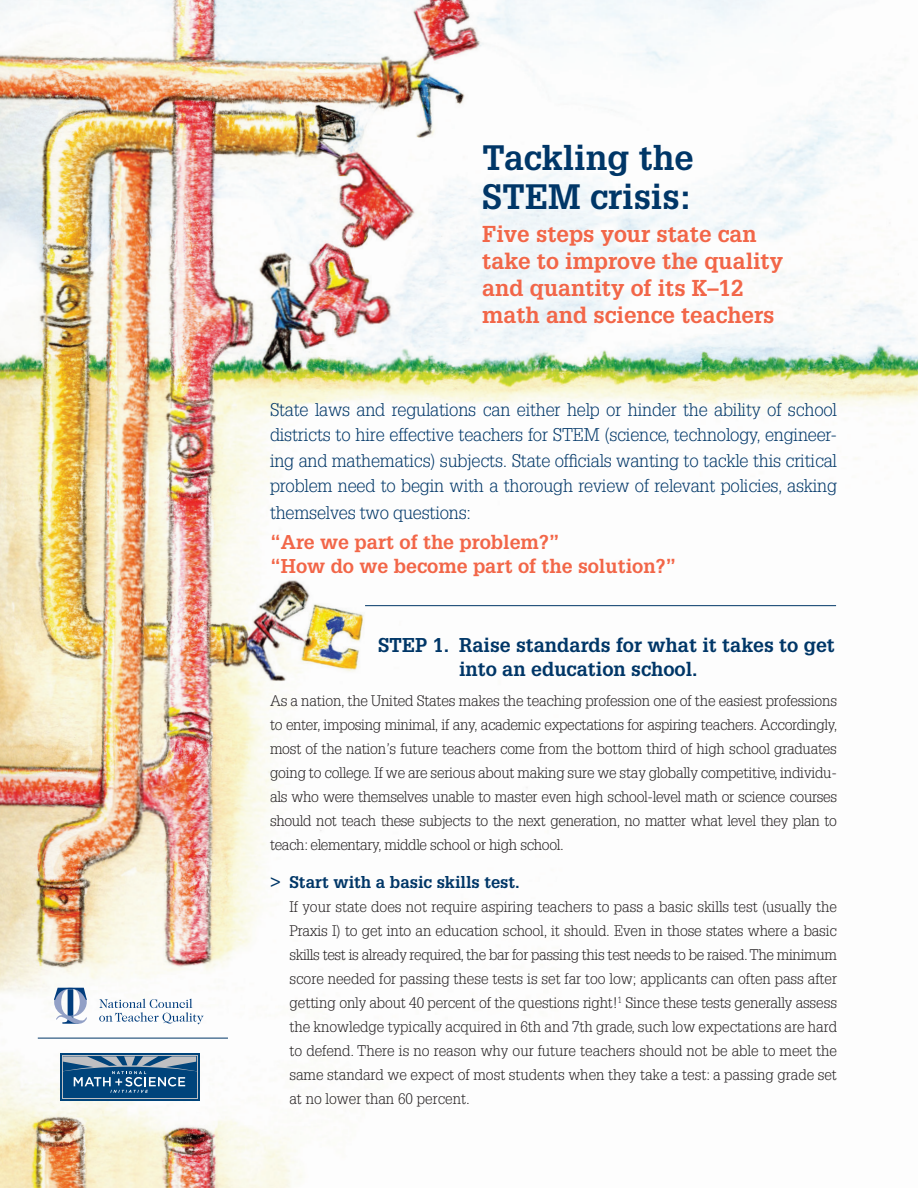
<style>
.page{position:relative;width:918px;height:1188px;background:#fff}
.page>*{position:absolute;margin:0;border:0;box-sizing:border-box;transform-origin:0 0}
.t1{font:700 34.5px/39px "Glypha";color:#003667}
.t2{font:700 22.5px/27px "Glypha";color:#f26648}
.t3{font:700 19.5px/24px "Glypha";color:#003667}
.t4{font:700 19.5px/24px "Glypha";color:#f26648}
.t5{font:300 18px/26px "Glypha";letter-spacing:-.01em;color:#003667;text-align:justify}
.t6{font:700 16.5px "Glypha";color:#003667}
.t7{font:300 15px/24px "Glypha";letter-spacing:-.01em;color:#231f20;text-align:justify}
</style>
<div class="page">
<img style="left:0;top:0;width:918px;height:1188px">
<hr style="left:365px;top:605px;width:471px;height:1px;background:#003667">
<div style="left:60px;top:1053px;width:139px;height:48px;background:#00447b"></div>
<div style="left:62px;top:1055px;width:135px;height:44px;background:#bebfc2"></div>
<svg style="left:63px;top:1056px;width:133px;height:42px;background:#356891"></svg>
<svg style="left:54px;top:988px;width:33px;height:36px"></svg>
<svg style="left:99px;top:999px;width:105px;height:25px"></svg>
<hr style="left:38px;top:1038px;width:190px;height:1px;background:#003667">
<h1 class="t1" style="left:482px;top:137px;width:213px">Tackling the<br>STEM crisis:</h1>
<h2 class="t2" style="left:482px;top:220px;width:302px">Five steps your state can take to improve the quality and quantity of its K–12 math and science teachers</h2>
<p class="t5" style="left:270px;top:396px;width:569px">State laws and regulations can either help or hinder the ability of school districts to hire effective teachers for STEM (science, technology, engineer&shy;ing and mathematics) subjects. State officials wanting to tackle this critical problem need to begin with a thorough review of relevant policies, asking themselves two questions:</p>
<h3 class="t4" style="left:270px;top:530px;width:408px">“Are we part of the problem?”<br>“How do we become part of the solution?”</h3>
<h3 class="t3" style="left:459px;top:632px;width:377px;text-indent:-81px">STEP 1. Raise standards for what it takes to get into an education school.</h3>
<p class="t7" style="left:270px;top:689px;width:569px">As a nation, the United States makes the teaching profession one of the easiest professions to enter, imposing minimal, if any, academic expectations for aspiring teachers. Accordingly, most of the nation’s future teachers come from the bottom third of high school graduates going to college. If we are serious about making sure we stay globally competitive, individu&shy;als who were themselves unable to master even high school-level math or science courses should not teach these subjects to the next generation, no matter what level they plan to teach: elementary, middle school or high school.</p>
<p class="t6" style="left:270px;top:872px;width:251px">&gt; Start with a basic skills test.</p>
<p class="t7" style="left:289px;top:894px;width:549px">If your state does not require aspiring teachers to pass a basic skills test (usually the Praxis I) to get into an education school, it should. Even in those states where a basic skills test is already required, the bar for passing this test needs to be raised. The minimum score needed for passing these tests is set far too low; applicants can often pass after getting only about 40 percent of the questions right!<sup>1</sup> Since these tests generally assess the knowledge typically acquired in 6th and 7th grade, such low expectations are hard to defend. There is no reason why our future teachers should not be able to meet the same standard we expect of most students when they take a test: a passing grade set at no lower than 60 percent.</p>
</div>
